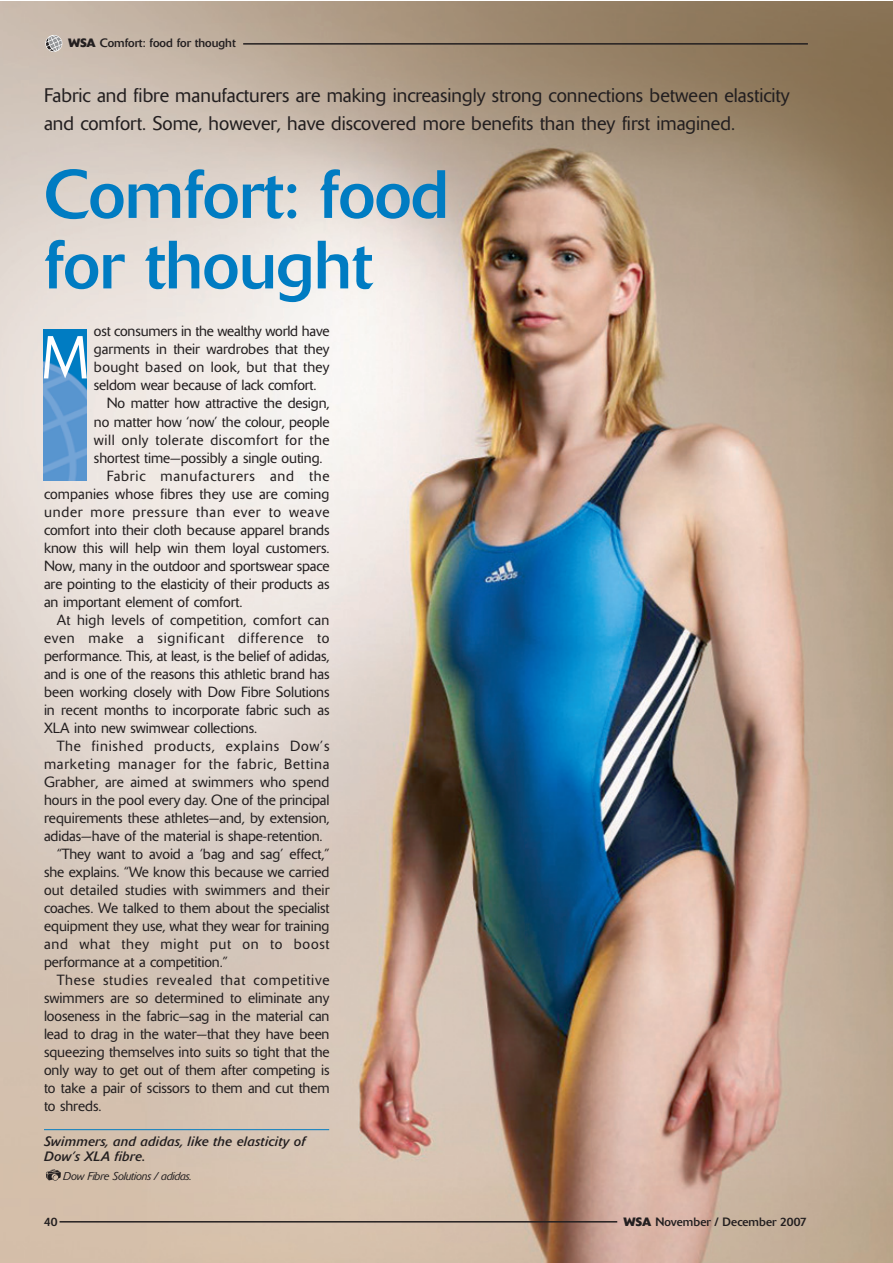
<style>
.page{position:relative;width:893px;height:1263px;background:#fff}
.page>*{position:absolute;margin:0;border:0;box-sizing:border-box;transform-origin:0 0}
.t1{font:67.5px/70.5px "Delta";letter-spacing:-.005em;color:#007cc2}
.t2{font:300 60px "Delta";color:#fff;scale:.87 1}
.t3{font:300 19.5px/28.5px "Delta";color:#231f20}
.t4{font:300 14.7px "Delta";letter-spacing:-.005em;color:#231f20}
.t5{font:300 14.7px "Delta";letter-spacing:.05em;color:#231f20}
.t6{font:300 14.7px "Delta";letter-spacing:.02em;color:#231f20}
.t7{font:300 14.7px "Delta";letter-spacing:.04em;color:#231f20}
.t8{font:300 14.7px "Delta";letter-spacing:.015em;color:#231f20}
.t9{font:italic 13.5px/15px "Delta";letter-spacing:.01em;color:#231f20}
.t10{font:12px "Delta";color:#231f20}
.t11{font:italic 300 11.25px "Delta";letter-spacing:-.01em;color:#231f20}
.s1{font-weight:700}
</style>
<div class="page">
<img style="left:0;top:1px;width:892px;height:1262px">
<hr style="left:243px;top:43px;width:565px;height:2px;background:#231f20">
<svg style="left:46px;top:35px;width:16px;height:16px"></svg>
<hr style="left:60px;top:1221px;width:557px;height:1px;background:#231f20">
<img style="left:44px;top:329px;width:42px;height:151px">
<hr style="left:44px;top:1129px;width:285px;height:1px;background:#007cc2">
<svg style="left:46px;top:1169px;width:15px;height:12px"></svg>
<p class="t10" style="left:68px;top:39px;width:169px"><span class="s1">WSA</span> Comfort: food for thought</p>
<h3 class="t3" style="left:44px;top:83px;width:747px">Fabric and fibre manufacturers are making increasingly strong connections between elasticity and comfort. Some, however, have discovered more benefits than they first imagined.</h3>
<h1 class="t1" style="left:44px;top:166px;width:406px">Comfort: food for thought</h1>
<p class="t4" style="left:94px;top:326px;width:237px">ost consumers in the wealthy world have</p>
<p class="t4" style="left:94px;top:344px;width:237px">garments in their wardrobes that they</p>
<p class="t8" style="left:94px;top:362px;width:237px">bought based on look, but that they</p>
<p class="t4" style="left:94px;top:380px;width:224px">seldom wear because of lack comfort.</p>
<p class="t4" style="left:107px;top:398px;width:224px">No matter how attractive the design,</p>
<p class="t4" style="left:94px;top:416px;width:237px">no matter how ‘now’ the colour, people</p>
<p class="t7" style="left:94px;top:434px;width:237px">will only tolerate discomfort for the</p>
<p class="t4" style="left:94px;top:452px;width:230px">shortest time—possibly a single outing.</p>
<p class="t5" style="left:107px;top:470px;width:224px">Fabric manufacturers and the</p>
<p class="t4" style="left:44px;top:488px;width:287px">companies whose fibres they use are coming</p>
<p class="t5" style="left:44px;top:506px;width:287px">under more pressure than ever to weave</p>
<p class="t4" style="left:44px;top:524px;width:287px">comfort into their cloth because apparel brands</p>
<p class="t4" style="left:44px;top:542px;width:287px">know this will help win them loyal customers.</p>
<p class="t4" style="left:44px;top:560px;width:287px">Now, many in the outdoor and sportswear space</p>
<p class="t4" style="left:44px;top:578px;width:287px">are pointing to the elasticity of their products as</p>
<p class="t4" style="left:44px;top:596px;width:200px">an important element of comfort.</p>
<p class="t6" style="left:57px;top:614px;width:274px">At high levels of competition, comfort can</p>
<p class="t5" style="left:44px;top:632px;width:287px">even make a significant difference to</p>
<p class="t4" style="left:44px;top:650px;width:287px">performance. This, at least, is the belief of adidas,</p>
<p class="t4" style="left:44px;top:668px;width:287px">and is one of the reasons this athletic brand has</p>
<p class="t4" style="left:44px;top:686px;width:287px">been working closely with Dow Fibre Solutions</p>
<p class="t4" style="left:44px;top:704px;width:287px">in recent months to incorporate fabric such as</p>
<p class="t4" style="left:44px;top:722px;width:215px">XLA into new swimwear collections.</p>
<p class="t5" style="left:57px;top:740px;width:274px">The finished products, explains Dow’s</p>
<p class="t5" style="left:44px;top:758px;width:287px">marketing manager for the fabric, Bettina</p>
<p class="t4" style="left:44px;top:776px;width:287px">Grabher, are aimed at swimmers who spend</p>
<p class="t4" style="left:44px;top:794px;width:287px">hours in the pool every day. One of the principal</p>
<p class="t4" style="left:44px;top:812px;width:287px">requirements these athletes—and, by extension,</p>
<p class="t4" style="left:44px;top:830px;width:280px">adidas—have of the material is shape-retention.</p>
<p class="t4" style="left:57px;top:848px;width:274px">“They want to avoid a ‘bag and sag’ effect,”</p>
<p class="t4" style="left:44px;top:866px;width:287px">she explains. “We know this because we carried</p>
<p class="t4" style="left:44px;top:884px;width:287px">out detailed studies with swimmers and their</p>
<p class="t4" style="left:44px;top:902px;width:287px">coaches. We talked to them about the specialist</p>
<p class="t4" style="left:44px;top:920px;width:287px">equipment they use, what they wear for training</p>
<p class="t5" style="left:44px;top:938px;width:287px">and what they might put on to boost</p>
<p class="t4" style="left:44px;top:956px;width:185px">performance at a competition.”</p>
<p class="t5" style="left:57px;top:974px;width:274px">These studies revealed that competitive</p>
<p class="t4" style="left:44px;top:992px;width:287px">swimmers are so determined to eliminate any</p>
<p class="t4" style="left:44px;top:1010px;width:287px">looseness in the fabric—sag in the material can</p>
<p class="t4" style="left:44px;top:1028px;width:287px">lead to drag in the water—that they have been</p>
<p class="t4" style="left:44px;top:1046px;width:287px">squeezing themselves into suits so tight that the</p>
<p class="t4" style="left:44px;top:1064px;width:287px">only way to get out of them after competing is</p>
<p class="t4" style="left:44px;top:1082px;width:287px">to take a pair of scissors to them and cut them</p>
<p class="t4" style="left:44px;top:1100px;width:59px">to shreds.</p>
<h2 class="t2" style="left:41px;top:336px;width:57px">M</h2>
<p class="t9" style="left:44px;top:1135px;width:263px">Swimmers, and adidas, like the elasticity of<br>Dow’s XLA fibre.</p>
<p class="t11" style="left:63px;top:1172px;width:130px">Dow Fibre Solutions / adidas.</p>
<p class="t10" style="left:44px;top:1218px;width:15px">40</p>
<p class="t10" style="left:623px;top:1218px;width:185px"><span class="s1">WSA</span> November / December 2007</p>
</div>
